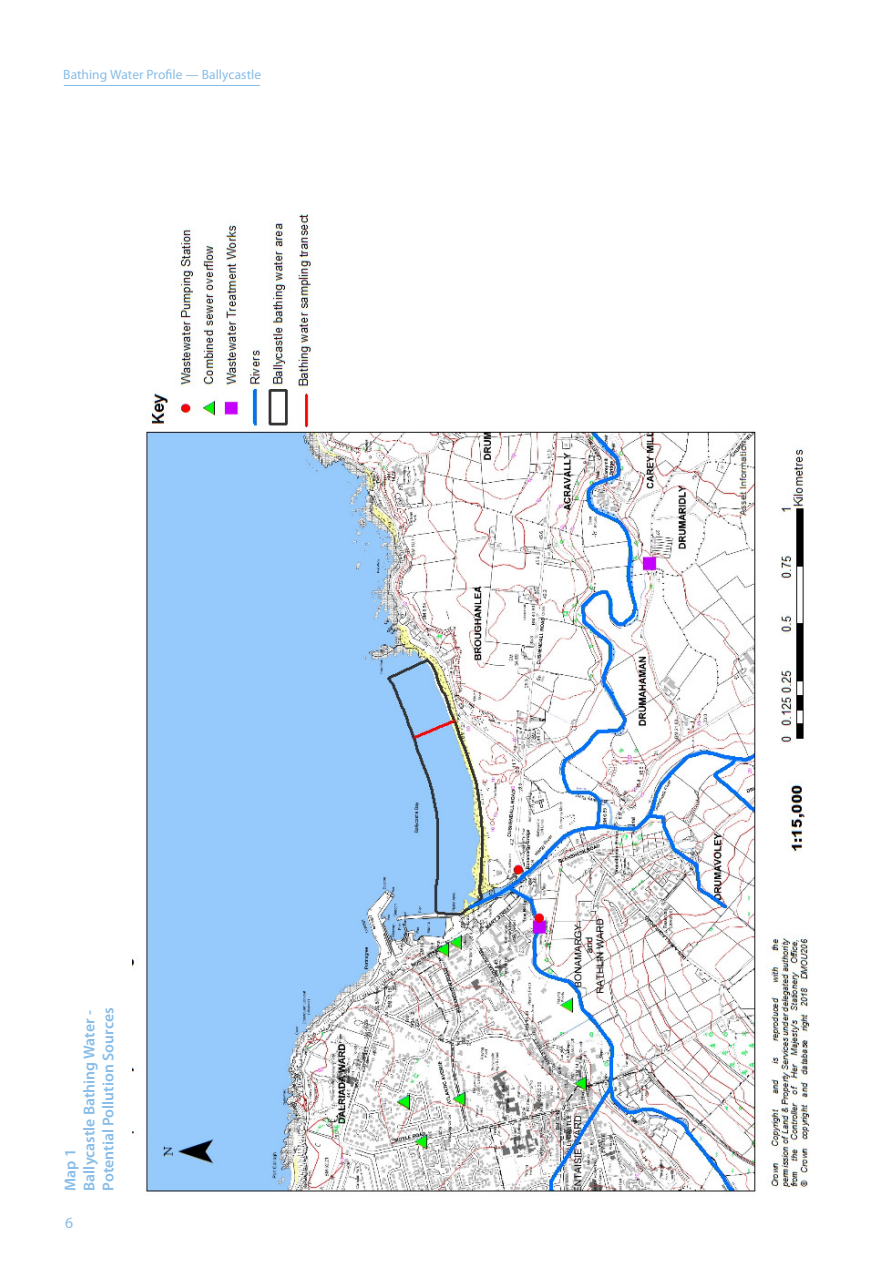
<style>
.page{position:relative;width:893px;height:1263px;background:#fff}
.page>*{position:absolute;margin:0;border:0;box-sizing:border-box;transform-origin:0 0}
.t1{font:600 15.75px "Myriad Pro";color:#88bde8}
.t2{font:15.75px "Myriad Pro";color:#88bde8}
.t3{font:13.5px "Myriad Pro";color:#88bde8}
</style>
<div class="page">
<hr style="left:64px;top:85px;width:196px;height:1px;background:#88bde8">
<img style="left:133px;top:214px;width:677px;height:982px">
<p class="t3" style="left:63px;top:66px;width:199px">Bathing Water Profile — Ballycastle</p>
<p class="t1" style="left:79px;top:1191px;width:182px;rotate:-90deg">Ballycastle Bathing Water -</p>
<p class="t1" style="left:98px;top:1191px;width:184px;rotate:-90deg">Potential Pollution Sources</p>
<p class="t1" style="left:60px;top:1191px;width:44px;rotate:-90deg">Map 1</p>
<p class="t2" style="left:65px;top:1213px;width:10px">6</p>
</div>
